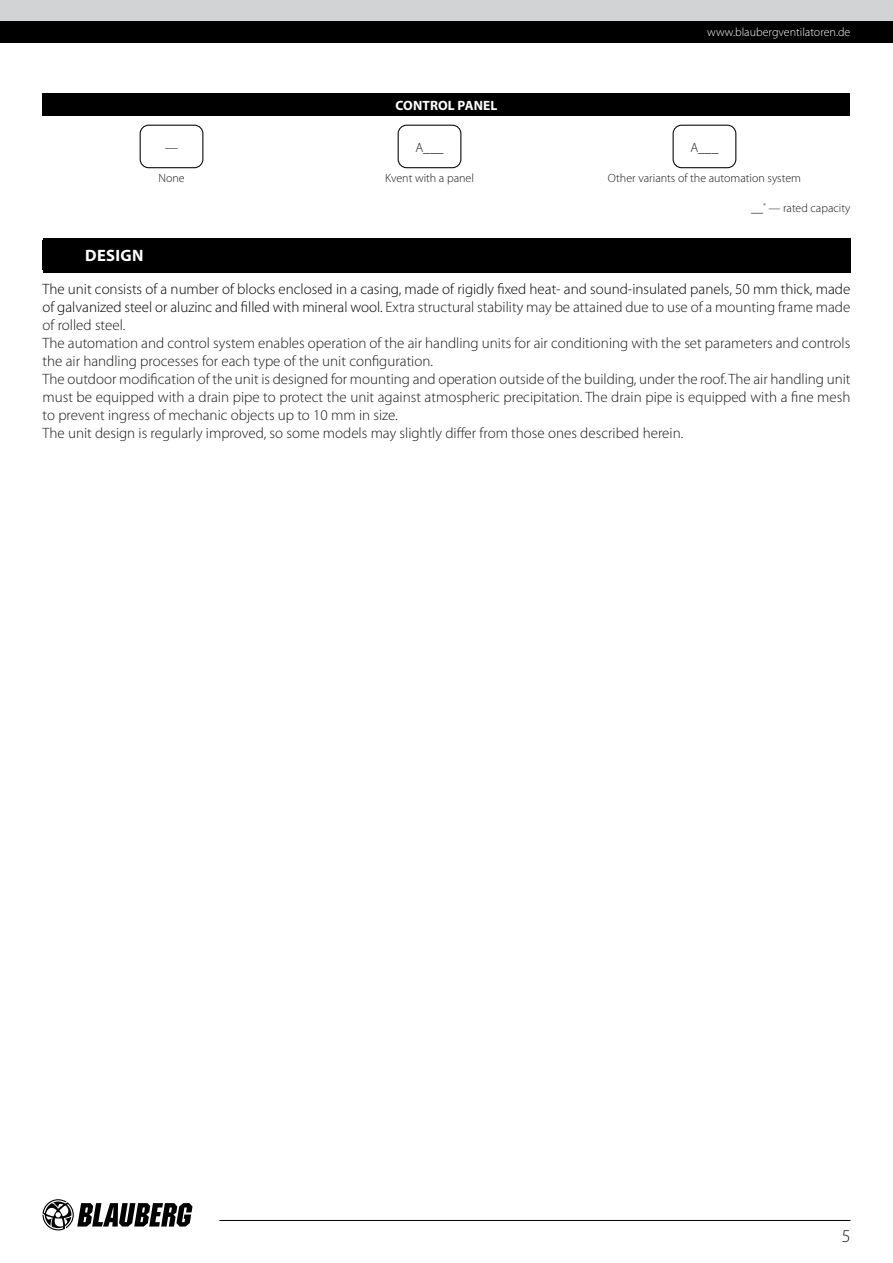
<style>
.page{position:relative;width:893px;height:1263px;background:#fff}
.page>*{position:absolute;margin:0;border:0;box-sizing:border-box;transform-origin:0 0}
.t1{font:300 18px "Myriad Pro";color:#191918}
.t2{font:700 16.5px "Myriad Pro";letter-spacing:.02em;color:#fff}
.t3{font:300 15px/18px "Myriad Pro";color:#191918}
.t4{font:700 13.5px "Myriad Pro";letter-spacing:.01em;color:#fff}
.t5{font:300 13.5px "Myriad Pro";color:#191918}
.t6{font:300 12px "Myriad Pro";color:#191918}
.t7{font:300 12px "Myriad Pro";color:#fff}
.s1{color:#000}
</style>
<div class="page">
<div style="left:0;top:0;width:893px;height:21px;background:#d1d3d4"></div>
<div style="left:0;top:21px;width:893px;height:22px;background:#000"></div>
<svg style="left:43px;top:1199px;width:149px;height:31px"></svg>
<hr style="left:219px;top:1220px;width:631px;height:1px;background:#000">
<div style="left:43px;top:94px;width:807px;height:22px;background:#000"></div>
<div style="left:140px;top:125px;width:63px;height:43px;border:1px solid #000;border-radius:9px"></div>
<div style="left:398px;top:125px;width:63px;height:43px;border:1px solid #000;border-radius:9px"></div>
<div style="left:673px;top:125px;width:63px;height:43px;border:1px solid #000;border-radius:9px"></div>
<div style="left:43px;top:238px;width:807px;height:34px;background:#000"></div>
<div style="left:43px;top:241px;width:807px;height:29px;background:#000"></div>
<p class="t4" style="left:395px;top:96px;width:103px">CONTROL PANEL</p>
<p class="t7" style="left:707px;top:26px;width:145px">www.blaubergventilatoren.de</p>
<p class="t2" style="left:85px;top:245px;width:60px">DESIGN</p>
<p class="t5" style="left:165px;top:140px;width:15px">—</p>
<p class="t5" style="left:415px;top:140px;width:30px">А___</p>
<p class="t5" style="left:690px;top:140px;width:30px">А___</p>
<p class="t6" style="left:158px;top:171px;width:28px">None</p>
<p class="t6" style="left:385px;top:171px;width:90px">Kvent with a panel</p>
<p class="t6" style="left:608px;top:171px;width:195px">Other variants of the automation system</p>
<p class="t6" style="left:751px;top:201px;width:101px">__<sup>*</sup> — rated capacity</p>
<p class="t3" style="left:43px;top:280px;width:809px"><span class="s1">The unit consists of a number of blocks enclosed in a casing, made of rigidly fixed heat- and sound-insulated panels, 50 mm thick, made of galvanized steel or aluzinc and filled with mineral wool.</span> Extra structural stability may be attained due to use of a mounting frame made of rolled steel.<br>The automation and control system enables operation of the air handling units for air conditioning with the set parameters and controls the air handling processes for each type of the unit configuration.<br>The outdoor modification of the unit is designed for mounting and operation outside of the building, under the roof. The air handling unit must be equipped with a drain pipe to protect the unit against atmospheric precipitation. The drain pipe is equipped with a fine mesh to prevent ingress of mechanic objects up to 10 mm in size.<br>The unit design is regularly improved, so some models may slightly differ from those ones described herein.</p>
<p class="t1" style="left:842px;top:1226px;width:10px">5</p>
</div>
